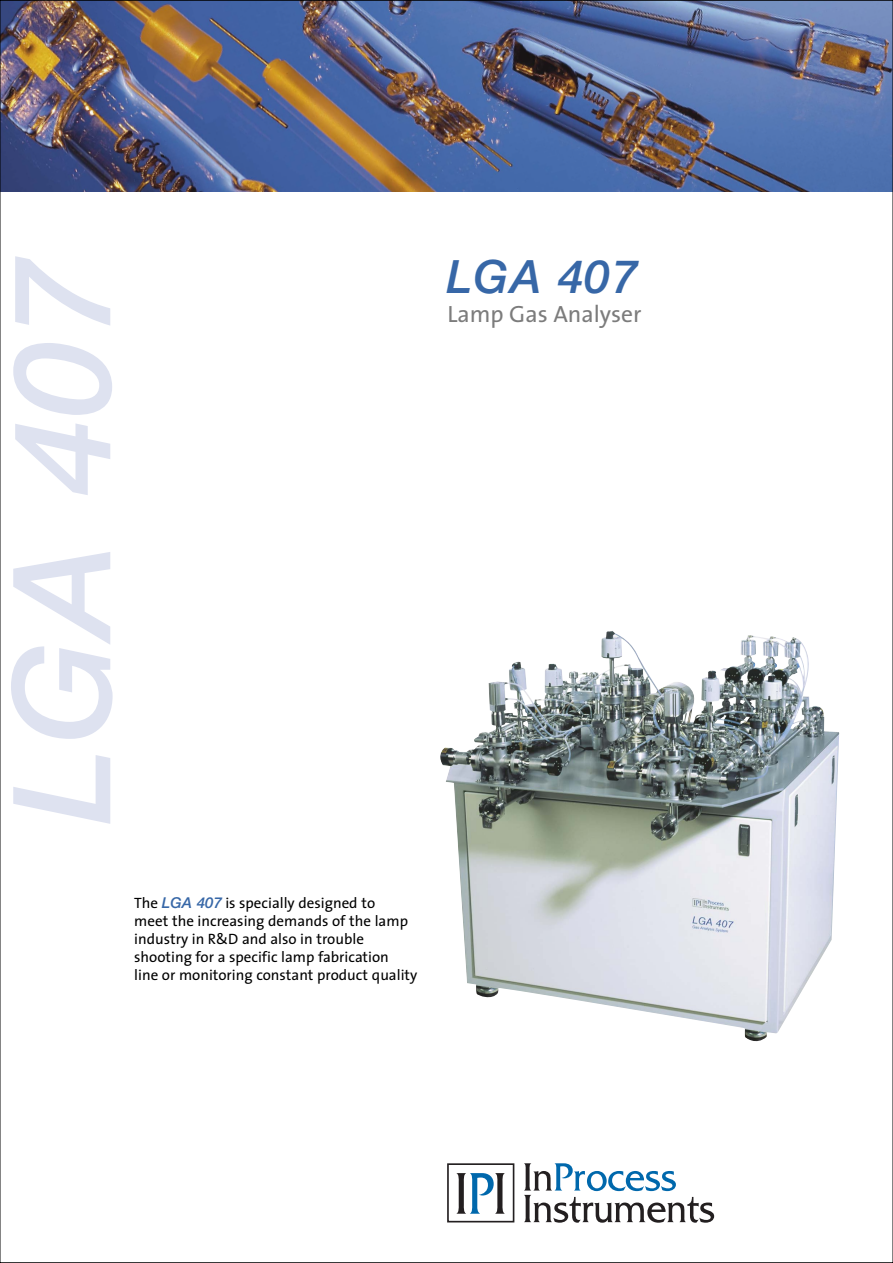
<style>
.page{position:relative;width:893px;height:1263px;background:#fff}
.page>*{position:absolute;margin:0;border:0;box-sizing:border-box;transform-origin:0 0}
.t1{font:italic 500 135.75px "Helvetica Neue";letter-spacing:.025em;color:#dee2f0}
.t2{font:italic 500 46.05px "Helvetica Neue";letter-spacing:.025em;color:#3767a7}
.t3{font:23.55px "The Sans";color:#7c7c7c}
.t4{font:15px/18px "The Sans";color:#000}
.s1{font-family:"Helvetica Neue";font-weight:500;font-style:italic;color:#3767a7}
</style>
<div class="page">
<svg style="left:456px;top:1173px;width:48px;height:41px"></svg>
<div style="left:447px;top:1163px;width:67px;height:59px;border:2px solid #231f20"></div>
<svg style="left:524px;top:1163px;width:190px;height:60px"></svg>
<img style="left:440px;top:631px;width:399px;height:411px">
<img style="left:2px;top:2px;width:888px;height:189px">
<h1 class="t1" style="left:13px;top:824px;width:570px;rotate:-90deg">LGA 407</h1>
<h2 class="t2" style="left:446px;top:260px;width:192px">LGA 407</h2>
<h3 class="t3" style="left:447px;top:306px;width:196px">Lamp Gas Analyser</h3>
<p class="t4" style="left:134px;top:897px;width:284px">The <span class="s1">LGA 407</span> is specially designed to<br>meet the increasing demands of the lamp industry in R&amp;D and also in trouble shooting for a specific lamp fabrication<br>line or monitoring constant product quality</p>
</div>
